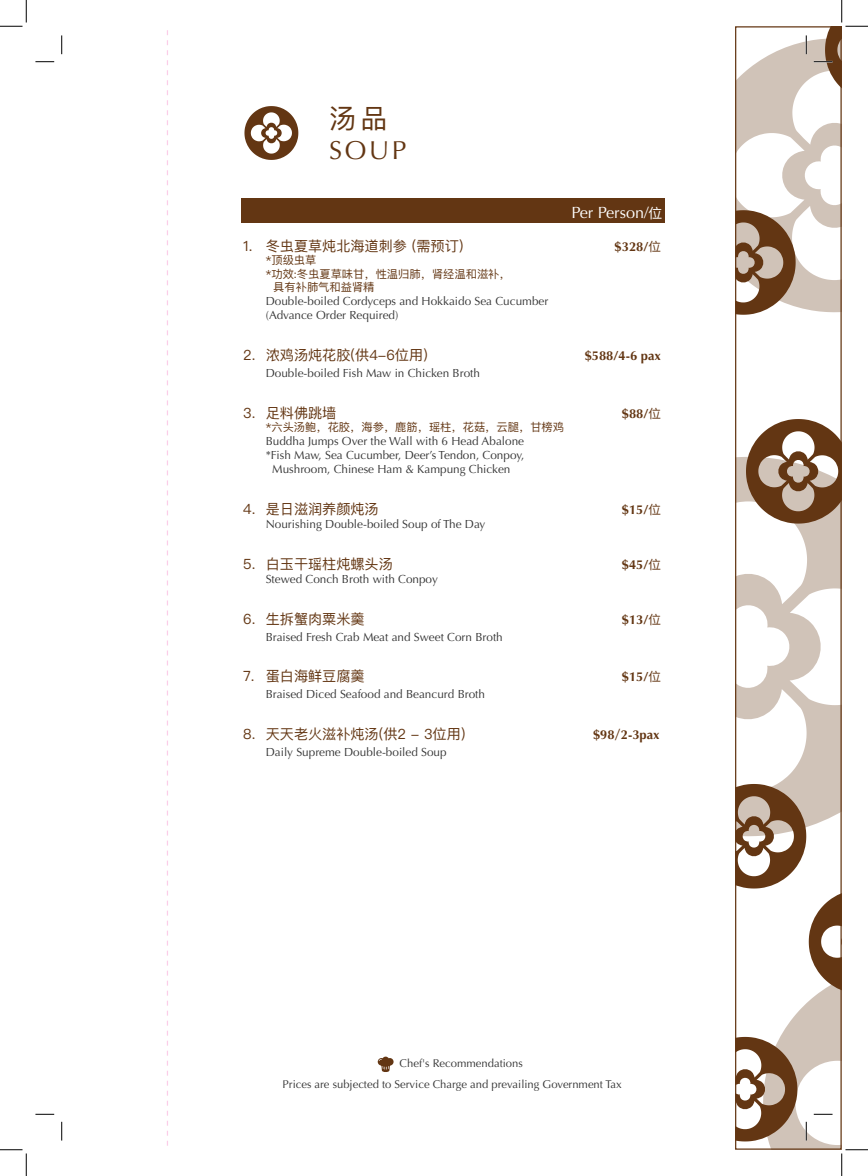
<style>
.page{position:relative;width:868px;height:1176px;background:#fff}
.page>*{position:absolute;margin:0;border:0;box-sizing:border-box;transform-origin:0 0}
.t1{font:27.12px "Ping Fang SC";color:#633613}
.t2{font:26px "Optima";color:#633613}
.t3{font:16.25px "Optima";color:#fff}
.t4{font:14.12px "Ping Fang SC";color:#633613}
.t5{font:700 12.88px "Optima";color:#633613}
.t6{font:11.75px/14.1px "Optima";color:#333}
.t7{font:11.25px "Optima";color:#333}
.t8{font:11.25px "Ping Fang SC";color:#633613}
.s1{font-family:"Ping Fang SC";font-size:13.75px}
.s2{font-family:"Ping Fang SC";font-weight:400;font-size:12.5px}
</style>
<div class="page">
<svg style="left:167px;top:30px;width:1px;height:1116px"></svg>
<svg style="left:377px;top:1056px;width:16px;height:16px"></svg>
<div style="left:242px;top:199px;width:423px;height:24px;background:#633613"></div>
<svg style="left:244px;top:106px;width:54px;height:54px"></svg>
<svg style="left:35px;top:61px;width:19px;height:1px"></svg>
<svg style="left:35px;top:1113px;width:19px;height:2px"></svg>
<svg style="left:61px;top:35px;width:1px;height:19px"></svg>
<svg style="left:61px;top:1122px;width:1px;height:18px"></svg>
<svg style="left:0;top:0;width:27px;height:27px"></svg>
<svg style="left:0;top:1149px;width:27px;height:27px"></svg>
<svg style="left:735px;top:0;width:132px;height:315px"></svg>
<svg style="left:735px;top:419px;width:132px;height:757px"></svg>
<p class="t1" style="left:329px;top:101px;width:60px">汤品</p>
<p class="t2" style="left:329px;top:135px;width:79px">SOUP</p>
<p class="t3" style="left:571px;top:203px;width:92px">Per Person/<span class="s1">位</span></p>
<p class="t4" style="left:243px;top:237px;width:222px">1. 冬虫夏草炖北海道刺参 (需预订)</p>
<p class="t5" style="left:614px;top:239px;width:48px">$328/<span class="s2">位</span></p>
<p class="t8" style="left:266px;top:253px;width:52px">*顶级虫草</p>
<p class="t8" style="left:266px;top:267px;width:246px">*功效:冬虫夏草味甘，性温归肺，肾经温和滋补，</p>
<p class="t8" style="left:273px;top:280px;width:103px">具有补肺气和益肾精</p>
<p class="t6" style="left:266px;top:294px;width:284px">Double-boiled Cordyceps and Hokkaido Sea Cucumber (Advance Order Required)</p>
<p class="t4" style="left:243px;top:346px;width:186px">2. 浓鸡汤炖花胶(供4-6位用)</p>
<p class="t5" style="left:584px;top:348px;width:78px">$588/4-6 pax</p>
<p class="t6" style="left:266px;top:366px;width:216px">Double-boiled Fish Maw in Chicken Broth</p>
<p class="t4" style="left:243px;top:404px;width:95px">3. 足料佛跳墙</p>
<p class="t5" style="left:621px;top:406px;width:41px">$88/<span class="s2">位</span></p>
<p class="t8" style="left:266px;top:420px;width:300px">*六头汤鲍，花胶，海参，鹿筋，瑶柱，花菇，云腿，甘榜鸡</p>
<p class="t6" style="left:266px;top:434px;width:260px">Buddha Jumps Over the Wall with 6 Head Abalone</p>
<p class="t6" style="left:266px;top:448px;width:260px">*Fish Maw, Sea Cucumber, Deer’s Tendon, Conpoy,</p>
<p class="t6" style="left:272px;top:462px;width:240px">Mushroom, Chinese Ham &amp; Kampung Chicken</p>
<p class="t4" style="left:243px;top:500px;width:137px">4. 是日滋润养颜炖汤</p>
<p class="t5" style="left:621px;top:502px;width:41px">$15/<span class="s2">位</span></p>
<p class="t6" style="left:266px;top:517px;width:221px">Nourishing Double-boiled Soup of The Day</p>
<p class="t4" style="left:243px;top:555px;width:151px">5. 白玉干瑶柱炖螺头汤</p>
<p class="t5" style="left:621px;top:557px;width:41px">$45/<span class="s2">位</span></p>
<p class="t6" style="left:266px;top:572px;width:174px">Stewed Conch Broth with Conpoy</p>
<p class="t4" style="left:243px;top:610px;width:123px">6. 生拆蟹肉粟米羹</p>
<p class="t5" style="left:621px;top:612px;width:41px">$13/<span class="s2">位</span></p>
<p class="t6" style="left:266px;top:630px;width:238px">Braised Fresh Crab Meat and Sweet Corn Broth</p>
<p class="t4" style="left:243px;top:667px;width:123px">7. 蛋白海鲜豆腐羹</p>
<p class="t5" style="left:621px;top:669px;width:41px">$15/<span class="s2">位</span></p>
<p class="t6" style="left:266px;top:687px;width:221px">Braised Diced Seafood and Beancurd Broth</p>
<p class="t4" style="left:243px;top:725px;width:224px">8. 天天老火滋补炖汤(供2 - 3位用)</p>
<p class="t5" style="left:593px;top:727px;width:68px">$98<span class="s2">/</span>2-3pax</p>
<p class="t6" style="left:266px;top:745px;width:182px">Daily Supreme Double-boiled Soup</p>
<p class="t7" style="left:399px;top:1057px;width:125px">Chef's Recommendations</p>
<p class="t7" style="left:282px;top:1077px;width:340px">Prices are subjected to Service Charge and prevailing Government Tax</p>
</div>
